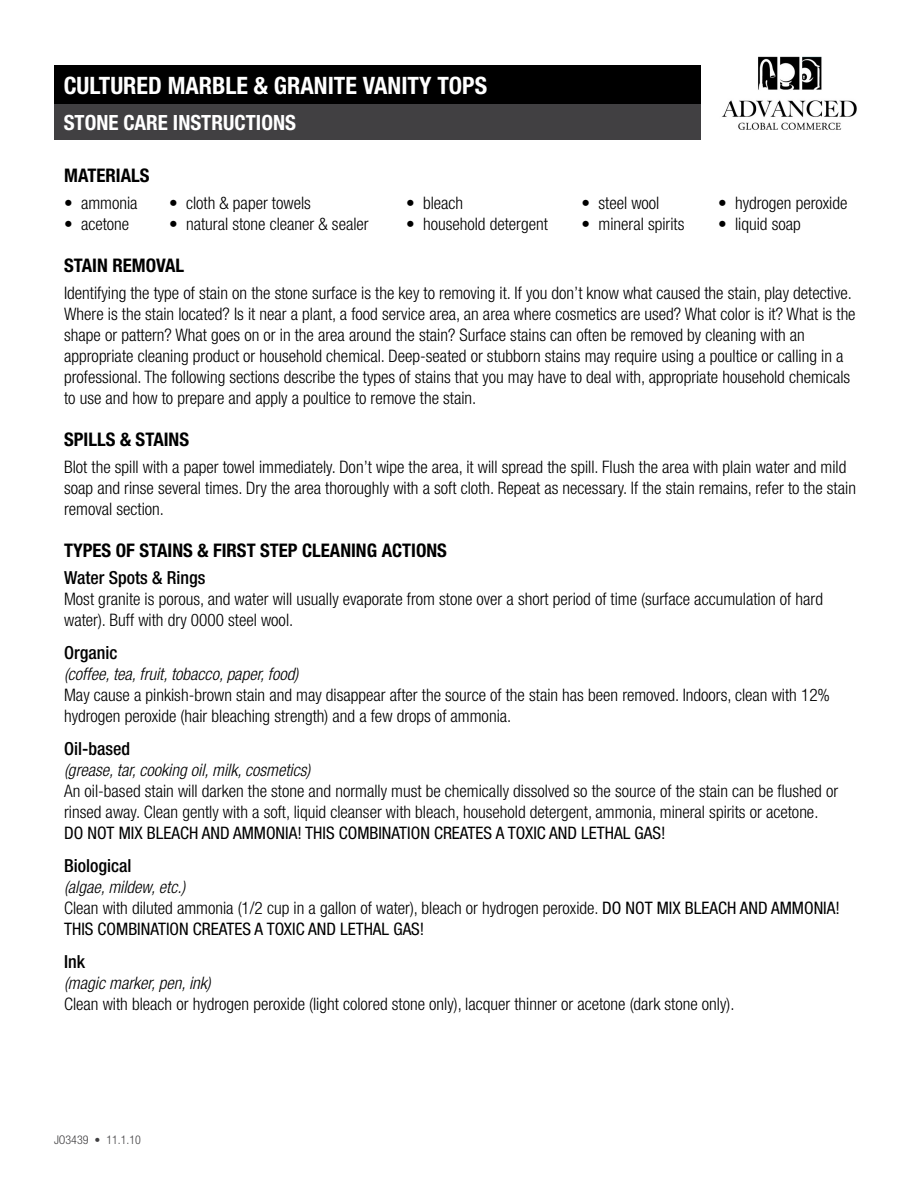
<style>
.page{position:relative;width:918px;height:1188px;background:#fff}
.page>*{position:absolute;margin:0;border:0;box-sizing:border-box;transform-origin:0 0}
.t1{font:700 condensed 24px "Helvetica Neue";color:#fff}
.t2{font:700 condensed 21px "Helvetica Neue";color:#fff}
.t3{font:700 condensed 18.75px "Helvetica Neue";color:#000}
.t4{font:500 condensed 18px "Helvetica Neue";color:#000}
.t5{font:300 condensed 17.25px/21px "Helvetica Neue";color:#000}
.t6{font:italic 300 condensed 17.25px "Helvetica Neue";color:#000}
.t7{font:condensed 17.25px "Helvetica Neue";color:#000}
.t8{font:300 condensed 12px "Helvetica Neue";color:#414042}
.s1{font-style:italic}
.s2{font-weight:400}
.s3{font-family:"Weiss";font-weight:400;font-stretch:normal}
</style>
<div class="page">
<div style="left:54px;top:104px;width:647px;height:36px;background:#414042"></div>
<div style="left:54px;top:66px;width:647px;height:38px;background:#000"></div>
<img style="left:721px;top:56px;width:136px;height:74px">
<h1 class="t1" style="left:64px;top:71px;width:425px">CULTURED MARBLE &amp; GRANITE VANITY TOPS</h1>
<p class="t2" style="left:64px;top:110px;width:234px">STONE CARE INSTRUCTIONS</p>
<p class="t3" style="left:64px;top:164px;width:87px">MATERIALS</p>
<p class="t5" style="left:64px;top:192px;width:75px">• ammonia</p>
<p class="t5" style="left:169px;top:192px;width:143px">• cloth &amp; paper towels</p>
<p class="t5" style="left:406px;top:192px;width:59px">• bleach</p>
<p class="t5" style="left:582px;top:192px;width:79px">• steel wool</p>
<p class="t5" style="left:718px;top:192px;width:131px">• hydrogen peroxide</p>
<p class="t5" style="left:64px;top:213px;width:67px">• acetone</p>
<p class="t5" style="left:169px;top:213px;width:201px">• natural stone cleaner &amp; sealer</p>
<p class="t5" style="left:406px;top:213px;width:143px">• household detergent</p>
<p class="t5" style="left:582px;top:213px;width:104px">• mineral spirits</p>
<p class="t5" style="left:718px;top:213px;width:84px">• liquid soap</p>
<p class="t3" style="left:64px;top:254px;width:122px">STAIN REMOVAL</p>
<p class="t5" style="left:64px;top:282px;width:793px">Identifying the type of stain on the stone surface is the key to removing it. If you don’t know what caused the stain, play detective.<br>Where is the stain located? Is it near a plant, a food service area, an area where cosmetics are used? What color is it? What is the shape or pattern? What goes on or in the area around the stain? Surface stains can often be removed by cleaning with an appropriate cleaning product or household chemical. Deep-seated or stubborn stains may require using a poultice or calling in a professional. The following sections describe the types of stains that you may have to deal with, appropriate household chemicals to use and how to prepare and apply a poultice to remove the stain.</p>
<p class="t3" style="left:64px;top:428px;width:126px">SPILLS &amp; STAINS</p>
<p class="t5" style="left:64px;top:456px;width:793px">Blot the spill with a paper towel immediately. Don’t wipe the area, it will spread the spill. Flush the area with plain water and mild soap and rinse several times. Dry the area thoroughly with a soft cloth. Repeat as necessary. If the stain remains, refer to the stain removal section.</p>
<p class="t3" style="left:64px;top:539px;width:384px">TYPES OF STAINS &amp; FIRST STEP CLEANING ACTIONS</p>
<p class="t4" style="left:64px;top:567px;width:143px">Water Spots &amp; Rings</p>
<p class="t5" style="left:64px;top:588px;width:760px">Most granite is porous, and water will usually evaporate from stone over a short period of time (surface accumulation of hard water). Buff with dry 0000 steel wool.</p>
<p class="t4" style="left:64px;top:642px;width:55px">Organic</p>
<p class="t6" style="left:64px;top:664px;width:236px">(coffee, tea, fruit, tobacco, paper, food)</p>
<p class="t5" style="left:64px;top:684px;width:767px">May cause a pinkish-brown stain and may disappear after the source of the stain has been removed. Indoors, clean with 12% hydrogen peroxide (hair bleaching strength) and a few drops of ammonia.</p>
<p class="t4" style="left:64px;top:738px;width:67px">Oil-based</p>
<p class="t6" style="left:64px;top:760px;width:248px">(grease, tar, cooking oil, milk, cosmetics)</p>
<p class="t5" style="left:64px;top:780px;width:776px">An oil-based stain will darken the stone and normally must be chemically dissolved so the source of the stain can be flushed or rinsed away. Clean gently with a soft, liquid cleanser with bleach, household detergent, ammonia, mineral spirits or acetone.</p>
<p class="t7" style="left:64px;top:823px;width:603px">DO NOT MIX BLEACH AND AMMONIA! THIS COMBINATION CREATES A TOXIC AND LETHAL GAS!</p>
<p class="t4" style="left:64px;top:855px;width:69px">Biological</p>
<p class="t5" style="left:64px;top:876px;width:777px"><span class="s1">(algae, mildew, etc.)<br></span>Clean with diluted ammonia (1/2 cup in a gallon of water), bleach or hydrogen peroxide. <span class="s2">DO NOT MIX BLEACH AND AMMONIA!<br>THIS COMBINATION CREATES A TOXIC AND LETHAL GAS!</span></p>
<p class="t4" style="left:64px;top:951px;width:22px">Ink</p>
<p class="t6" style="left:64px;top:973px;width:148px">(magic marker, pen, ink)</p>
<p class="t5" style="left:64px;top:993px;width:672px">Clean with bleach or hydrogen peroxide (light colored stone only), lacquer thinner or acetone (dark stone only).</p>
<p class="t8" style="left:54px;top:1132px;width:88px">JO3439 <span class="s3">•</span> 11.1.10</p>
</div>
